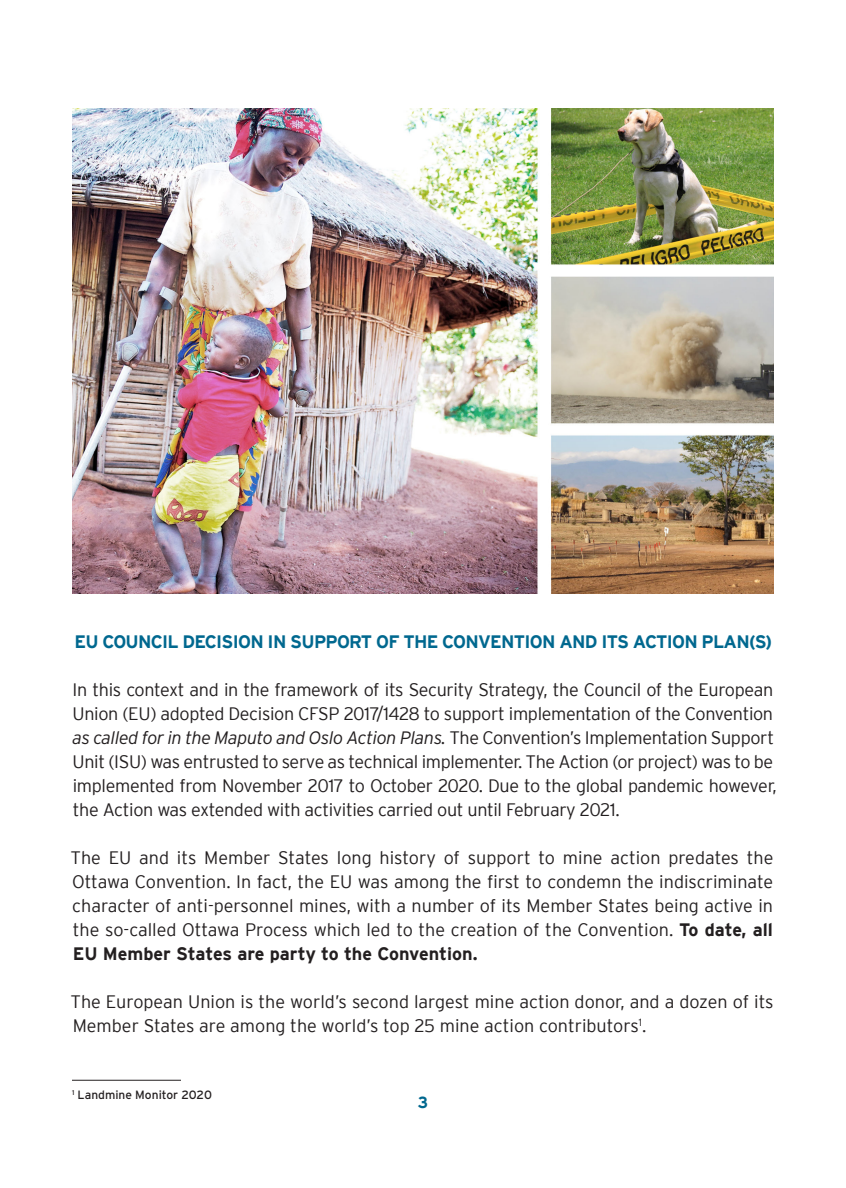
<style>
.page{position:relative;width:846px;height:1188px;background:#fff}
.page>*{position:absolute;margin:0;border:0;box-sizing:border-box;transform-origin:0 0}
.t1{font:300 18px/24px "Interstate";letter-spacing:-.02em;color:#231f20}
.t2{font:300 18px/24px "Interstate";color:#231f20}
.t3{font:700 18px "Interstate";letter-spacing:-.04em;color:#00688f}
.t4{font:700 16px "Interstate";color:#00688f}
.t5{font:12px "Interstate";color:#231f20}
.s1{font-style:italic}
.s2{font-weight:700}
</style>
<div class="page">
<hr style="left:72px;top:1080px;width:109px;height:1px;background:#231f20">
<img style="left:72px;top:108px;width:702px;height:486px">
<p class="t3" style="left:75px;top:631px;width:699px">EU COUNCIL DECISION IN SUPPORT OF THE CONVENTION AND ITS ACTION PLAN(S)</p>
<p class="t1" style="left:72px;top:677px;width:706px">In this context and in the framework of its Security Strategy, the Council of the European Union (EU) adopted Decision CFSP 2017/1428 to support implementation of the Convention <span class="s1">as called for in the Maputo and Oslo Action Plans.</span> The Convention’s Implementation Support Unit (ISU) was entrusted to serve as technical implementer. The Action (or project) was to be implemented from November 2017 to October 2020. Due to the global pandemic however, the Action was extended with activities carried out until February 2021.</p>
<p class="t1" style="left:71px;top:845px;width:704px;text-align:justify">The EU and its Member States long history of support to mine action predates the Ottawa Convention. In fact, the EU was among the first to condemn the indiscriminate character of anti-personnel mines, with a number of its Member States being active in the so-called Ottawa Process which led to the creation of the Convention. <span class="s2">To date, all EU Member States are party to the Convention.</span></p>
<p class="t2" style="left:71px;top:989px;width:705px">The European Union is the world’s second largest mine action donor, and a dozen of its<br>Member States are among the world’s top 25 mine action contributors<sup>1</sup>.</p>
<p class="t5" style="left:72px;top:1088px;width:141px"><sup>1</sup> Landmine Monitor 2020</p>
<p class="t4" style="left:418px;top:1093px;width:12px">3</p>
</div>
